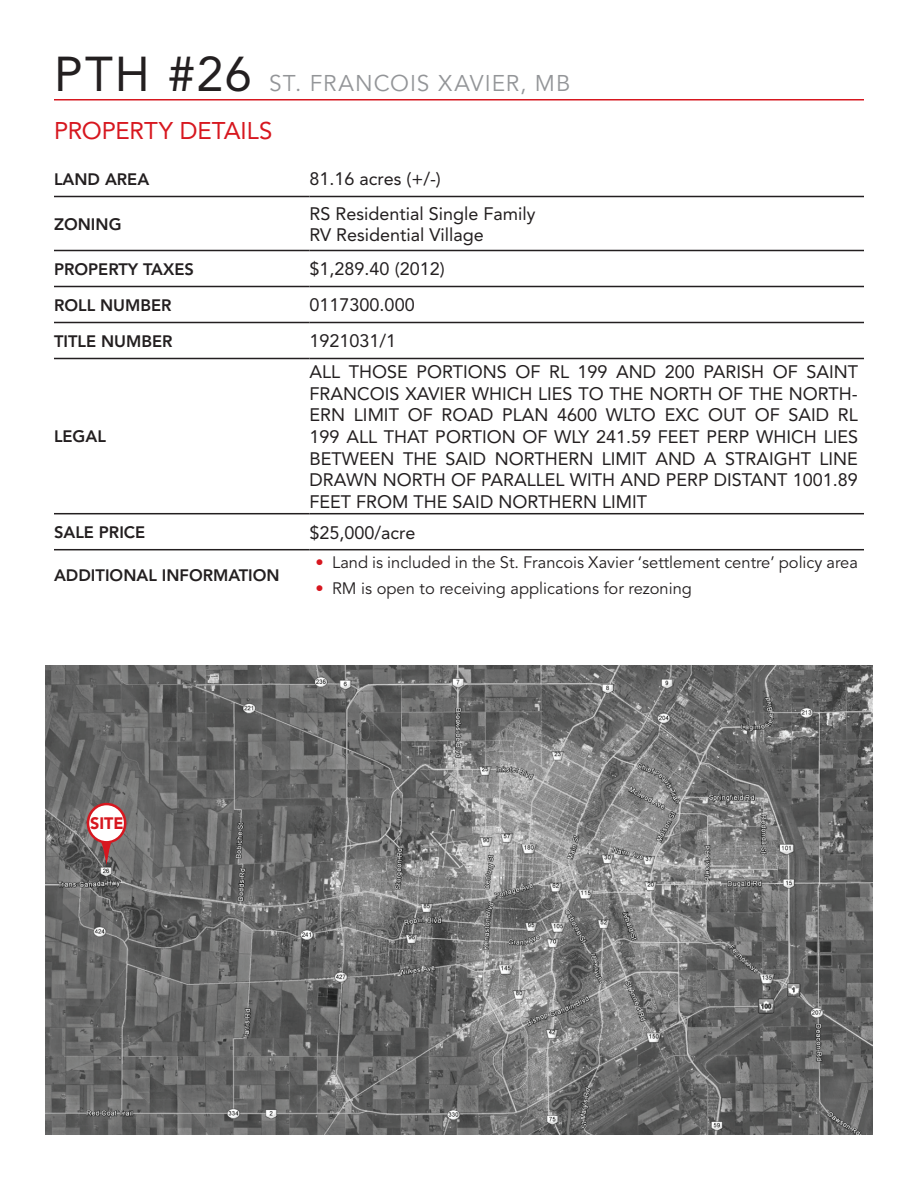
<style>
.page{position:relative;width:918px;height:1188px;background:#fff}
.page>*{position:absolute;margin:0;border:0;box-sizing:border-box;transform-origin:0 0}
.t1{font:24px "Avenir LT Std";letter-spacing:-.005em;color:#d7171f}
.t2{font:22.65px "Avenir LT Std";letter-spacing:.04em;color:#939598}
.t3{font:18px/21.6px "Avenir LT Std";color:#231f20}
.t4{font:16.5px "Avenir LT Std";color:#231f20}
.t5{font:800 16.5px "Avenir LT Std";color:#231f20}
.t6{font:900 16.5px "Avenir LT Std";color:#d7171f}
.s1{font-size:48.45px;color:#231f20}
.s2{color:#d7171f}
</style>
<div class="page">
<hr style="left:54px;top:99px;width:810px;height:1px;background:#d7171f">
<hr style="left:54px;top:196px;width:256px;height:1px;background:#231f20">
<hr style="left:310px;top:196px;width:554px;height:1px;background:#231f20">
<hr style="left:54px;top:250px;width:256px;height:1px;background:#231f20">
<hr style="left:310px;top:250px;width:554px;height:1px;background:#231f20">
<hr style="left:54px;top:286px;width:256px;height:1px;background:#231f20">
<hr style="left:310px;top:286px;width:554px;height:1px;background:#231f20">
<hr style="left:54px;top:322px;width:256px;height:1px;background:#231f20">
<hr style="left:310px;top:322px;width:554px;height:1px;background:#231f20">
<hr style="left:54px;top:358px;width:256px;height:1px;background:#231f20">
<hr style="left:310px;top:358px;width:554px;height:1px;background:#231f20">
<hr style="left:54px;top:513px;width:256px;height:1px;background:#231f20">
<hr style="left:310px;top:513px;width:554px;height:1px;background:#231f20">
<hr style="left:54px;top:549px;width:256px;height:1px;background:#231f20">
<hr style="left:310px;top:549px;width:554px;height:1px;background:#231f20">
<img style="left:46px;top:666px;width:826px;height:469px">
<svg style="left:87px;top:803px;width:39px;height:62px"></svg>
<div style="left:89px;top:805px;width:35px;height:36px;background:#fff;border-radius:50%"></div>
<p class="t2" style="left:54px;top:70px;width:518px"><span class="s1">PTH #26</span> ST. FRANCOIS XAVIER, MB</p>
<h1 class="t1" style="left:54px;top:116px;width:220px">PROPERTY DETAILS</h1>
<p class="t5" style="left:54px;top:169px;width:97px">LAND AREA</p>
<p class="t3" style="left:310px;top:168px;width:133px">81.16 acres (+/-)</p>
<p class="t5" style="left:54px;top:214px;width:69px">ZONING</p>
<p class="t3" style="left:310px;top:203px;width:228px">RS Residential Single Family<br>RV Residential Village</p>
<p class="t5" style="left:54px;top:259px;width:141px">PROPERTY TAXES</p>
<p class="t3" style="left:310px;top:258px;width:137px">$1,289.40 (2012)</p>
<p class="t5" style="left:54px;top:295px;width:119px">ROLL NUMBER</p>
<p class="t3" style="left:310px;top:294px;width:107px">0117300.000</p>
<p class="t5" style="left:54px;top:331px;width:120px">TITLE NUMBER</p>
<p class="t3" style="left:310px;top:330px;width:88px">1921031/1</p>
<p class="t5" style="left:54px;top:427px;width:53px">LEGAL</p>
<p class="t3" style="left:310px;top:361px;width:550px;text-align:justify">ALL THOSE PORTIONS OF RL 199 AND 200 PARISH OF SAINT FRANCOIS XAVIER WHICH LIES TO THE NORTH OF THE NORTH-ERN LIMIT OF ROAD PLAN 4600 WLTO EXC OUT OF SAID RL 199 ALL THAT PORTION OF WLY 241.59 FEET PERP WHICH LIES BETWEEN THE SAID NORTHERN LIMIT AND A STRAIGHT LINE DRAWN NORTH OF PARALLEL WITH AND PERP DISTANT 1001.89<br>FEET FROM THE SAID NORTHERN LIMIT</p>
<p class="t5" style="left:54px;top:522px;width:93px">SALE PRICE</p>
<p class="t3" style="left:310px;top:522px;width:107px">$25,000/acre</p>
<p class="t5" style="left:54px;top:566px;width:227px">ADDITIONAL INFORMATION</p>
<p class="t4" style="left:316px;top:553px;width:544px"><span class="s2">•</span> Land is included in the St. Francois Xavier ‘settlement centre’ policy area</p>
<p class="t4" style="left:316px;top:579px;width:378px"><span class="s2">•</span> RM is open to receiving applications for rezoning</p>
<p class="t6" style="left:90px;top:813px;width:35px">SITE</p>
</div>
